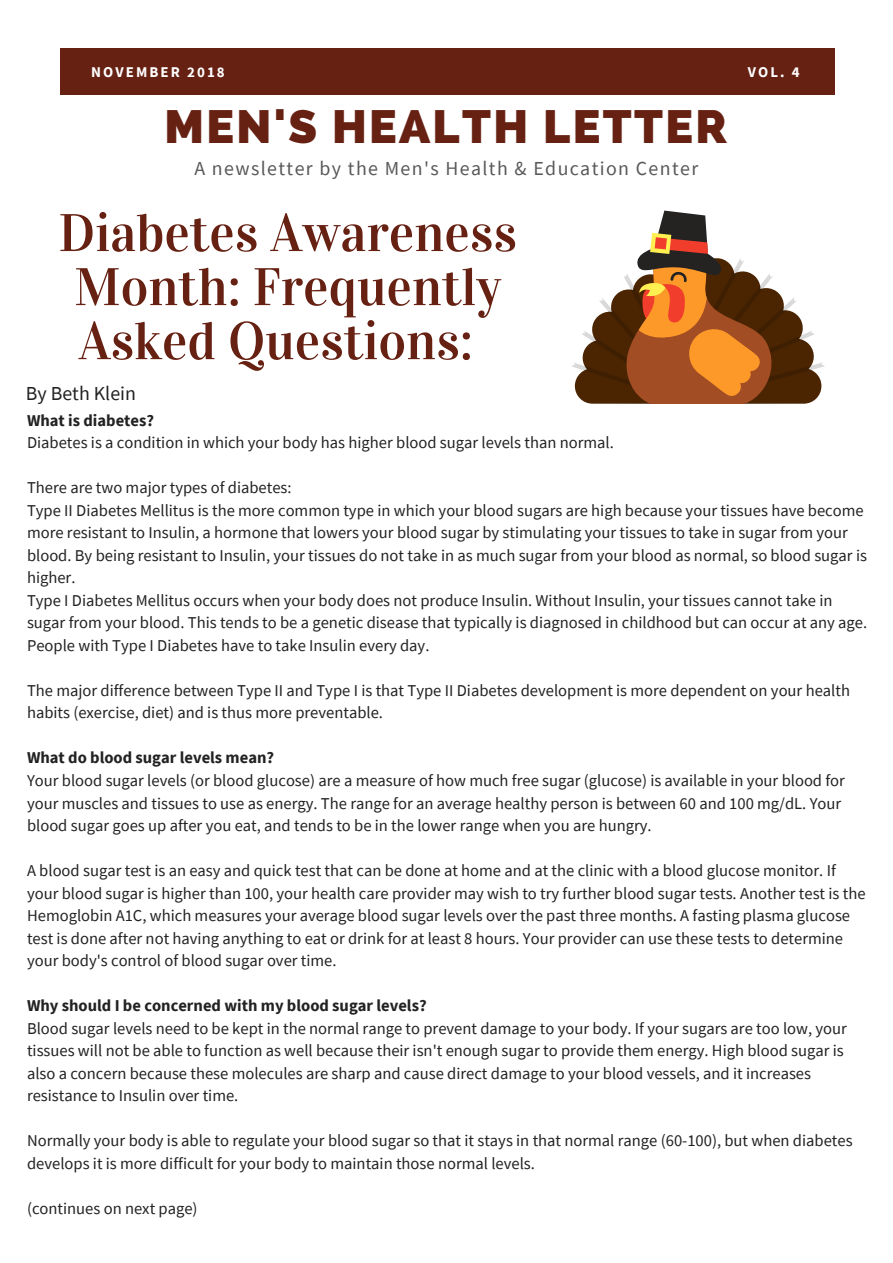
<style>
.page{position:relative;width:893px;height:1263px;background:#fff}
.page>*{position:absolute;margin:0;border:0;box-sizing:border-box;transform-origin:0 0}
.t1{font:52.95px/54px "Vidaloka";color:#662113}
.t2{font:800 46.35px "Raleway";letter-spacing:.05em;color:#662113}
.t3{font:19.8px "Source Sans Pro";letter-spacing:.07em;color:#595959}
.t4{font:19.8px "Source Sans Pro";color:#222}
.t5{font:16.5px/22.5px "Source Sans Pro";color:#222}
.t6{font:700 16.5px "Source Sans Pro";color:#222}
.t7{font:700 14.85px "Source Sans Pro";letter-spacing:.14em;color:#fff}
</style>
<div class="page">
<div style="left:60px;top:48px;width:774px;height:47px;background:#662113"></div>
<svg style="left:571px;top:211px;width:254px;height:193px"></svg>
<p class="t7" style="left:91px;top:62px;width:135px">NOVEMBER 2018</p>
<p class="t7" style="left:748px;top:62px;width:53px">VOL. 4</p>
<h2 class="t2" style="left:165px;top:100px;width:564px">MEN'S HEALTH LETTER</h2>
<p class="t3" style="left:194px;top:155px;width:505px">A newsletter by the Men's Health &amp; Education Center</p>
<h1 class="t1" style="left:58px;top:206px;width:460px">Diabetes Awareness<br>Month: Frequently<br>Asked Questions:</h1>
<p class="t4" style="left:26px;top:380px;width:112px">By Beth Klein</p>
<p class="t6" style="left:27px;top:409px;width:129px">What is diabetes?</p>
<p class="t5" style="left:27px;top:431px;width:588px">Diabetes is a condition in which your body has higher blood sugar levels than normal.</p>
<p class="t5" style="left:27px;top:476px;width:842px">There are two major types of diabetes:<br>Type II Diabetes Mellitus is the more common type in which your blood sugars are high because your tissues have become more resistant to Insulin, a hormone that lowers your blood sugar by stimulating your tissues to take in sugar from your blood. By being resistant to Insulin, your tissues do not take in as much sugar from your blood as normal, so blood sugar is higher.<br>Type I Diabetes Mellitus occurs when your body does not produce Insulin. Without Insulin, your tissues cannot take in sugar from your blood. This tends to be a genetic disease that typically is diagnosed in childhood but can occur at any age.<br>People with Type I Diabetes have to take Insulin every day.</p>
<p class="t5" style="left:27px;top:679px;width:824px">The major difference between Type II and Type I is that Type II Diabetes development is more dependent on your health habits (exercise, diet) and is thus more preventable.</p>
<p class="t6" style="left:27px;top:747px;width:249px">What do blood sugar levels mean?</p>
<p class="t5" style="left:27px;top:769px;width:819px">Your blood sugar levels (or blood glucose) are a measure of how much free sugar (glucose) is available in your blood for your muscles and tissues to use as energy. The range for an average healthy person is between 60 and 100 mg/dL. Your blood sugar goes up after you eat, and tends to be in the lower range when you are hungry.</p>
<p class="t5" style="left:27px;top:859px;width:840px">A blood sugar test is an easy and quick test that can be done at home and at the clinic with a blood glucose monitor. If your blood sugar is higher than 100, your health care provider may wish to try further blood sugar tests. Another test is the Hemoglobin A1C, which measures your average blood sugar levels over the past three months. A fasting plasma glucose test is done after not having anything to eat or drink for at least 8 hours. Your provider can use these tests to determine your body's control of blood sugar over time.</p>
<p class="t6" style="left:27px;top:995px;width:401px">Why should I be concerned with my blood sugar levels?</p>
<p class="t5" style="left:27px;top:1017px;width:821px">Blood sugar levels need to be kept in the normal range to prevent damage to your body. If your sugars are too low, your tissues will not be able to function as well because their isn't enough sugar to provide them energy. High blood sugar is also a concern because these molecules are sharp and cause direct damage to your blood vessels, and it increases resistance to Insulin over time.</p>
<p class="t5" style="left:27px;top:1129px;width:827px">Normally your body is able to regulate your blood sugar so that it stays in that normal range (60-100), but when diabetes develops it is more difficult for your body to maintain those normal levels.</p>
<p class="t5" style="left:27px;top:1197px;width:172px">(continues on next page)</p>
</div>
